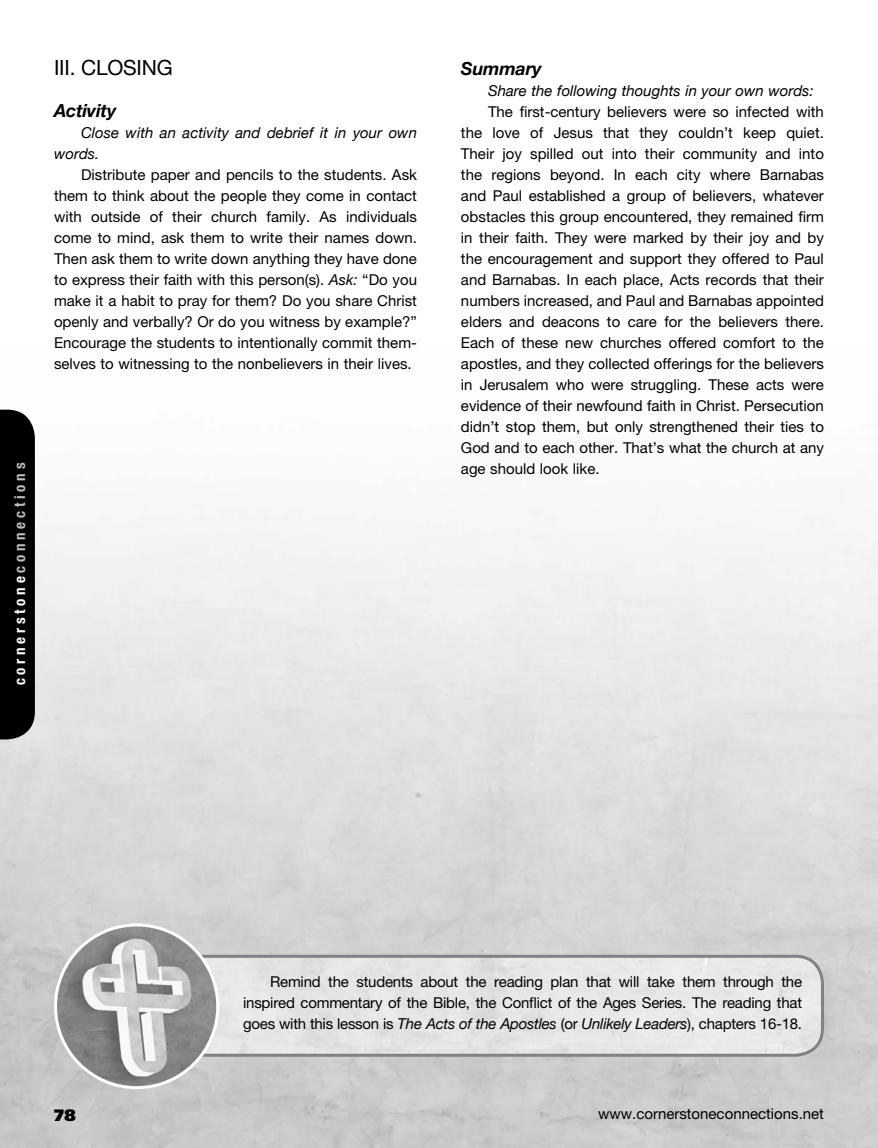
<style>
.page{position:relative;width:878px;height:1148px;background:#fff}
.page>*{position:absolute;margin:0;border:0;box-sizing:border-box;transform-origin:0 0}
.t1{font:21px "Helvetica Neue";letter-spacing:-.01em;color:#000}
.t2{font:italic 700 18px "Helvetica Neue";letter-spacing:-.01em;color:#000}
.t3{font:900 16.5px "Frutiger";color:#000}
.t4{font:15px/21px "Helvetica Neue";color:#000;text-align:justify}
.t5{font:italic 15px/21px "Helvetica Neue";color:#000}
.t6{font:700 condensed 15px "Helvetica Neue";letter-spacing:.25em;color:#fff}
.s1{font-style:italic}
.s2{color:#bcbec0}
.s3{font-style:inherit}
</style>
<div class="page">
<div style="left:0;top:409px;width:35px;height:330px;background:#000"></div>
<div style="left:204px;top:956px;width:618px;height:99px;background:#e6e6e6"></div>
<div style="left:93px;top:954px;width:730px;height:102px;border:3px solid #808285;border-radius:27px"></div>
<img style="left:56px;top:925px;width:162px;height:162px;border-radius:81px">
<div style="left:54px;top:923px;width:165px;height:166px;border:3px solid #fff;border-radius:50%"></div>
<h1 class="t1" style="left:54px;top:55px;width:120px">III. CLOSING</h1>
<p class="t2" style="left:54px;top:96px;width:64px">Activity</p>
<p class="t5" style="left:54px;top:123px;width:364px;text-indent:27px">Close with an activity and debrief it in your own words.</p>
<p class="t4" style="left:54px;top:164px;width:364px;text-indent:27px">Distribute paper and pencils to the students. Ask them to think about the people they come in contact with outside of their church family. As individuals come to mind, ask them to write their names down.<br>Then ask them to write down anything they have done to express their faith with this person(s). <span class="s1">Ask:</span> “Do you make it a habit to pray for them? Do you share Christ openly and verbally? Or do you witness by example?” Encourage the students to intentionally commit them&shy;selves to witnessing to the nonbelievers in their lives.</p>
<p class="t6" style="left:11px;top:685px;width:224px;rotate:-90deg">cornerstone<span class="s2">connections</span></p>
<p class="t2" style="left:461px;top:54px;width:82px">Summary</p>
<p class="t5" style="left:488px;top:81px;width:327px">Share the following thoughts in your own words:</p>
<p class="t4" style="left:461px;top:101px;width:364px;text-indent:27px">The first-century believers were so infected with the love of Jesus that they couldn’t keep quiet.<br>Their joy spilled out into their community and into the regions beyond. In each city where Barnabas and Paul established a group of believers, whatever obstacles this group encountered, they remained firm in their faith. They were marked by their joy and by the encouragement and support they offered to Paul and Barnabas. In each place, Acts records that their numbers increased, and Paul and Barnabas appointed elders and deacons to care for the believers there.<br>Each of these new churches offered comfort to the apostles, and they collected offerings for the believers in Jerusalem who were struggling. These acts were evidence of their newfound faith in Christ. Persecution didn’t stop them, but only strengthened their ties to God and to each other. That’s what the church at any age should look like.</p>
<p class="t4" style="left:243px;top:971px;width:560px;text-indent:27px">Remind the students about the reading plan that will take them through the inspired commentary of the Bible, the Conflict of the Ages Series. The reading that goes with this lesson is <span class="s1">The Acts of the Apostles</span> <span class="s3">(or</span> <span class="s1">Unlikely Leaders</span><span class="s3">),</span> chapters 16-18.</p>
<p class="t3" style="left:54px;top:1104px;width:23px">78</p>
<p class="t4" style="left:598px;top:1103px;width:227px">www.cornerstoneconnections.net</p>
</div>
